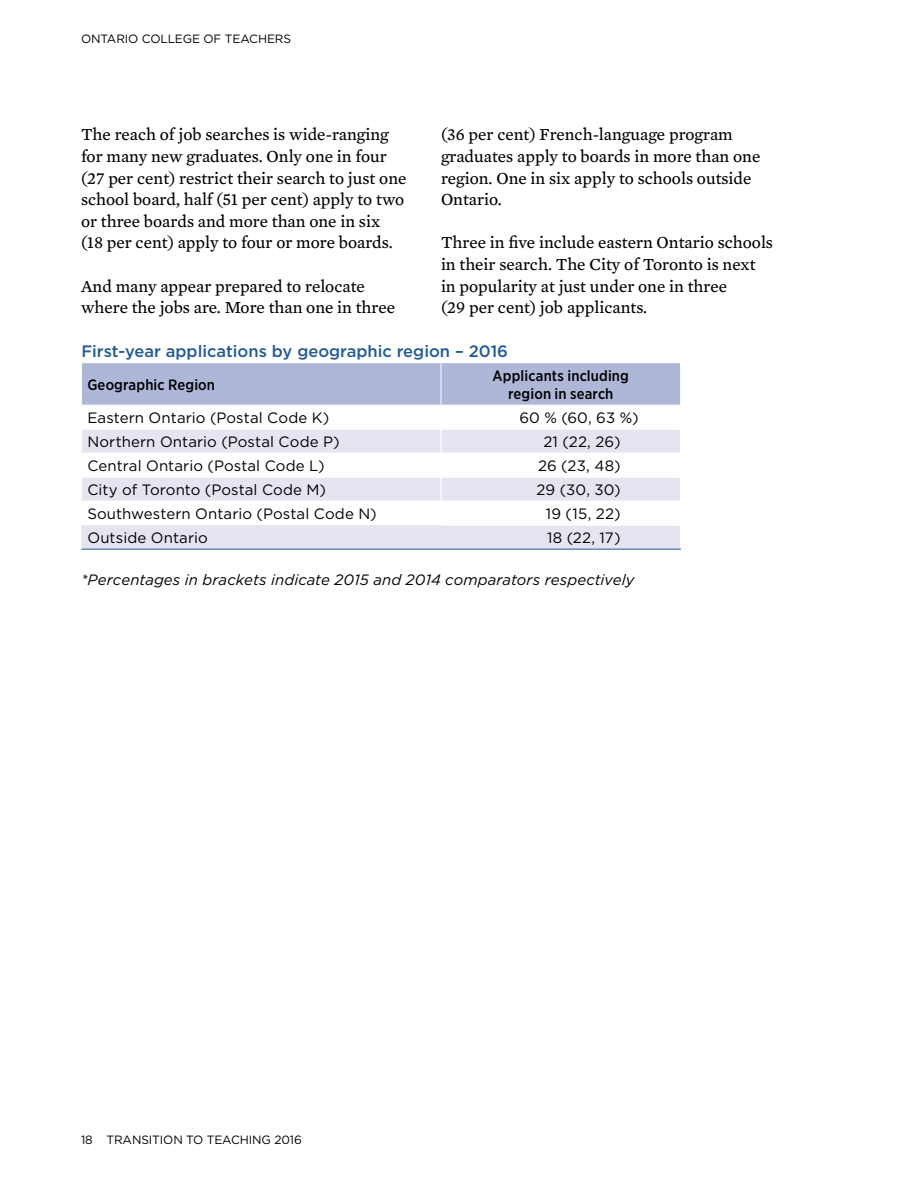
<style>
.page{position:relative;width:918px;height:1188px;background:#fff}
.page>*{position:absolute;margin:0;border:0;box-sizing:border-box;transform-origin:0 0}
.Body_-_New{font:17.25px/21.6px "Mercury Text G3";color:#000}
.Table_Title{font:500 16.5px "Gotham";color:#225b98}
.Table___Body_Text{font:15px "Gotham";letter-spacing:.005em;color:#000}
.Table_Body_Italic_sp{font:italic 15px "Gotham";letter-spacing:.005em;color:#000}
.Table___number{font:15px "Gotham";letter-spacing:.015em;color:#000}
.Table_subhead_centre{font:500 15px/18px "Gotham Narrow";letter-spacing:.01em;color:#000;text-align:center}
.Table___subhead{font:500 15px "Gotham Narrow";letter-spacing:.01em;color:#000}
.Table___num{font:15px "Gotham";color:#000}
.t1{font:12px "Gotham";letter-spacing:-.01em;color:#000}
</style>
<div class="page">
<svg style="left:81px;top:363px;width:600px;height:186px"></svg>
<hr style="left:441px;top:549px;width:240px;height:1px;background:#225b98">
<hr style="left:81px;top:549px;width:360px;height:1px;background:#225b98">
<p class="t1" style="left:81px;top:31px;width:212px">ONTARIO COLLEGE OF TEACHERS</p>
<p class="Body_-_New" style="left:81px;top:123px;width:327px">The reach of job searches is wide-ranging for many new graduates. Only one in four (27 per cent) restrict their search to just one school board, half (51 per cent) apply to two or three boards and more than one in six (18 per cent) apply to four or more boards.</p>
<p class="Body_-_New" style="left:81px;top:274px;width:316px">And many appear prepared to relocate where the jobs are. More than one in three</p>
<p class="Body_-_New" style="left:441px;top:123px;width:321px">(36 per cent) French-language program graduates apply to boards in more than one region. One in six apply to schools outside Ontario.</p>
<p class="Body_-_New" style="left:441px;top:231px;width:334px">Three in five include eastern Ontario schools in their search. The City of Toronto is next in popularity at just under one in three<br>(29 per cent) job applicants.</p>
<p class="Table_Title" style="left:81px;top:341px;width:428px">First-year applications by geographic region – 2016</p>
<p class="Table___subhead" style="left:87px;top:375px;width:129px">Geographic Region</p>
<p class="Table_subhead_centre" style="left:493px;top:367px;width:138px">Applicants including region in search</p>
<p class="Table___Body_Text" style="left:87px;top:408px;width:244px">Eastern Ontario (Postal Code K)</p>
<p class="Table___num" style="left:519px;top:408px;width:121px">60 % (60, 63 %)</p>
<p class="Table___Body_Text" style="left:87px;top:432px;width:254px">Northern Ontario (Postal Code P)</p>
<p class="Table___number" style="left:543px;top:432px;width:79px">21 (22, 26)</p>
<p class="Table___Body_Text" style="left:87px;top:456px;width:239px">Central Ontario (Postal Code L)</p>
<p class="Table___number" style="left:538px;top:456px;width:84px">26 (23, 48)</p>
<p class="Table___Body_Text" style="left:87px;top:480px;width:240px">City of Toronto (Postal Code M)</p>
<p class="Table___number" style="left:536px;top:480px;width:86px">29 (30, 30)</p>
<p class="Table___Body_Text" style="left:87px;top:504px;width:291px">Southwestern Ontario (Postal Code N)</p>
<p class="Table___number" style="left:546px;top:504px;width:76px">19 (15, 22)</p>
<p class="Table___Body_Text" style="left:87px;top:528px;width:122px">Outside Ontario</p>
<p class="Table___number" style="left:547px;top:528px;width:75px">18 (22, 17)</p>
<p class="Table_Body_Italic_sp" style="left:81px;top:570px;width:555px">*Percentages in brackets indicate 2015 and 2014 comparators respectively</p>
<p class="t1" style="left:81px;top:1132px;width:222px">18 TRANSITION TO TEACHING 2016</p>
</div>
